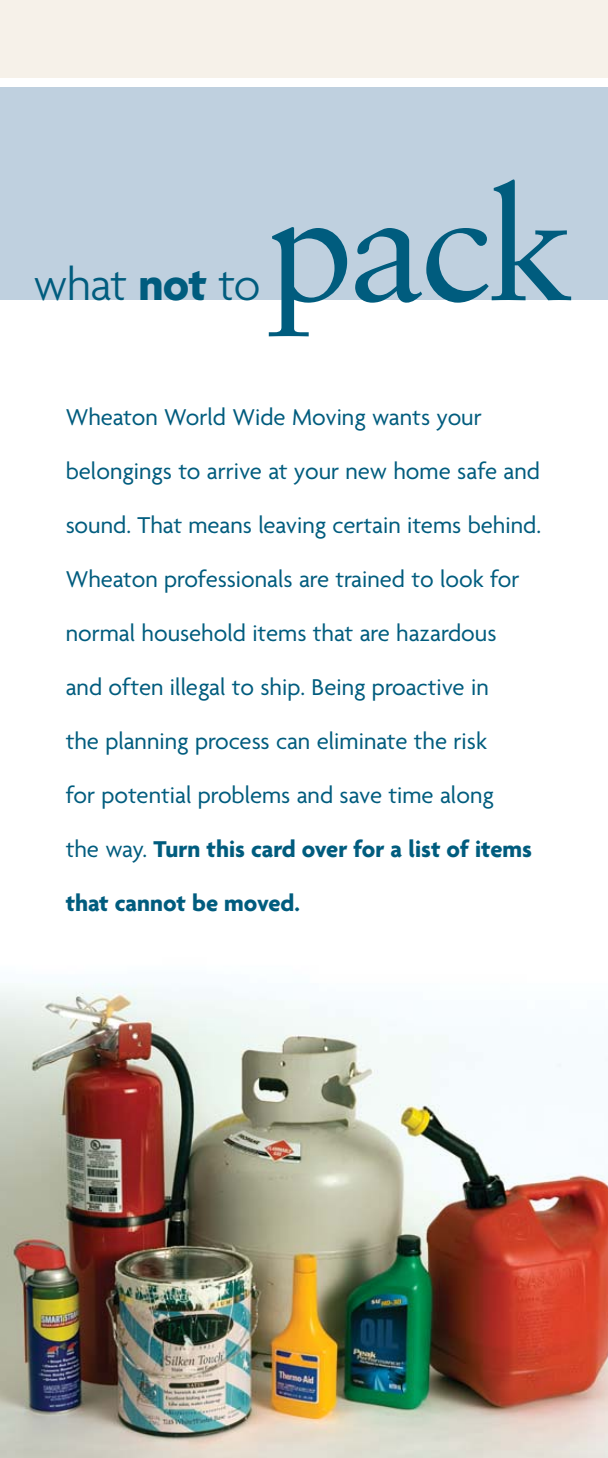
<style>
.page{position:relative;width:608px;height:1458px;background:#fff}
.page>*{position:absolute;margin:0;border:0;box-sizing:border-box;transform-origin:0 0}
.t1{font:158.17px "Sabon";color:#005c7e}
.t2{font:300 48.38px "Agenda";letter-spacing:-.02em;color:#005c7e}
.t3{font:24.75px/54px "Agenda";color:#005c7e}
.s1{font-weight:700}
</style>
<div class="page">
<img style="left:0;top:983px;width:608px;height:475px">
<div style="left:0;top:88px;width:608px;height:212px;background:#bfd0df"></div>
<div style="left:0;top:0;width:608px;height:78px;background:#f6f1e9"></div>
<h2 class="t2" style="left:34px;top:265px;width:228px">what <span class="s1">not</span> to</h2>
<h1 class="t1" style="left:266px;top:179px;width:311px">pack</h1>
<p class="t3" style="left:66px;top:392px;width:477px">Wheaton World Wide Moving wants your belongings to arrive at your new home safe and sound. That means leaving certain items behind.<br>Wheaton professionals are trained to look for normal household items that are hazardous<br>and often illegal to ship. Being proactive in<br>the planning process can eliminate the risk<br>for potential problems and save time along<br>the way. <span class="s1">Turn this card over for a list of items that cannot be moved.</span></p>
</div>
